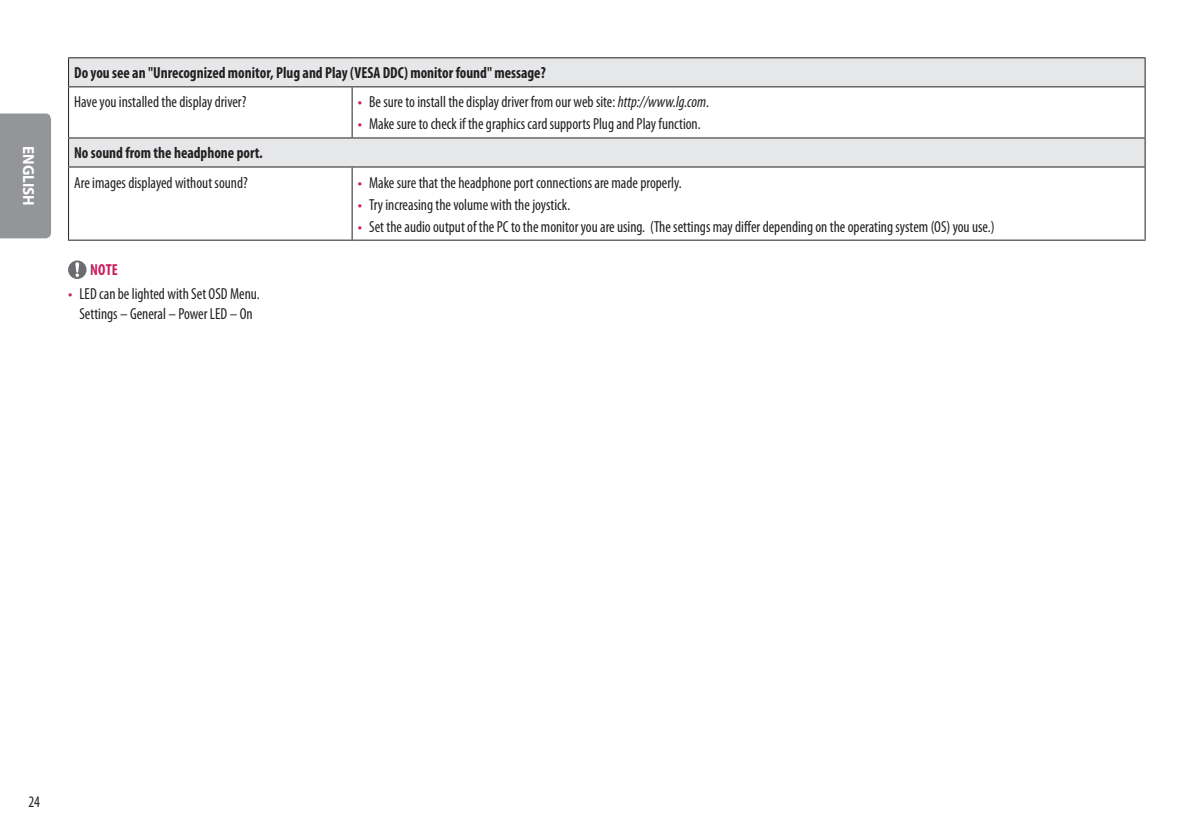
<style>
.page{position:relative;width:1191px;height:840px;background:#fff}
.page>*{position:absolute;margin:0;border:0;box-sizing:border-box;transform-origin:0 0}
.Body{font:condensed 16px/19.2px "Myriad Pro";color:#231f20;text-align:center;scale:.95 1}
.Body_Bold{font:700 condensed 16px "Myriad Pro";color:#231f20;scale:.95 1}
.t1{font:700 16px "Myriad Pro";color:#fff;scale:.95 1}
.Warning{font:700 condensed 16px "Myriad Pro";color:#c8205d;scale:.95 1}
.s1{font-family:"LG Smart";font-stretch:normal;color:#c8205d}
.s2{font-style:italic}
</style>
<div class="page">
<div style="left:0;top:113px;width:51px;height:125px;background:#939598"></div>
<svg style="left:69px;top:58px;width:1075px;height:108px;fill:#e6e7e9"></svg>
<hr style="left:68px;top:57px;width:284px;height:1px;background:#231f20">
<svg style="left:68px;top:58px;width:1px;height:28px"></svg>
<hr style="left:352px;top:57px;width:793px;height:1px;background:#231f20">
<svg style="left:1144px;top:58px;width:1px;height:28px"></svg>
<hr style="left:68px;top:86px;width:284px;height:1px;background:#231f20">
<hr style="left:68px;top:87px;width:1px;height:50px;background:#231f20">
<hr style="left:352px;top:86px;width:793px;height:1px;background:#231f20">
<hr style="left:351px;top:87px;width:1px;height:50px;background:#231f20">
<hr style="left:1144px;top:87px;width:1px;height:50px;background:#231f20">
<hr style="left:68px;top:137px;width:284px;height:1px;background:#231f20">
<svg style="left:68px;top:138px;width:1px;height:28px"></svg>
<hr style="left:352px;top:137px;width:793px;height:1px;background:#231f20">
<svg style="left:1144px;top:138px;width:1px;height:28px"></svg>
<hr style="left:68px;top:166px;width:284px;height:1px;background:#231f20">
<hr style="left:68px;top:167px;width:1px;height:72px;background:#231f20">
<hr style="left:352px;top:166px;width:793px;height:1px;background:#231f20">
<hr style="left:351px;top:167px;width:1px;height:72px;background:#231f20">
<hr style="left:1144px;top:167px;width:1px;height:72px;background:#231f20">
<hr style="left:68px;top:239px;width:284px;height:1px;background:#231f20">
<hr style="left:352px;top:239px;width:793px;height:1px;background:#231f20">
<svg style="left:68px;top:260px;width:18px;height:19px"></svg>
<p class="t1" style="left:39px;top:146px;width:64px;rotate:90deg">ENGLISH</p>
<p class="Body_Bold" style="left:74px;top:63px;width:498px">Do you see an "Unrecognized monitor, Plug and Play (VESA DDC) monitor found" message?</p>
<p class="Body" style="left:74px;top:92px;width:183px">Have you installed the display driver?</p>
<p class="Body" style="left:358px;top:92px;width:371px"><span class="s1">•</span> Be sure to install the display driver from our web site: <span class="s2">http://www.lg.com</span>.</p>
<p class="Body" style="left:358px;top:114px;width:362px"><span class="s1">•</span> Make sure to check if the graphics card supports Plug and Play function.</p>
<p class="Body_Bold" style="left:74px;top:143px;width:200px">No sound from the headphone port.</p>
<p class="Body" style="left:74px;top:172px;width:184px">Are images displayed without sound?</p>
<p class="Body" style="left:358px;top:172px;width:342px"><span class="s1">•</span> Make sure that the headphone port connections are made properly.</p>
<p class="Body" style="left:358px;top:194px;width:225px"><span class="s1">•</span> Try increasing the volume with the joystick.</p>
<p class="Body" style="left:358px;top:216px;width:672px"><span class="s1">•</span> Set the audio output of the PC to the monitor you are using. (The settings may differ depending on the operating system (OS) you use.)</p>
<p class="Warning" style="left:90px;top:259px;width:31px">NOTE</p>
<p class="Body" style="left:68px;top:284px;width:203px"><span class="s1">•</span> LED can be lighted with Set OSD Menu.<br>Settings – General – Power LED – On</p>
<p class="Body" style="left:28px;top:791px;width:14px">24</p>
</div>
